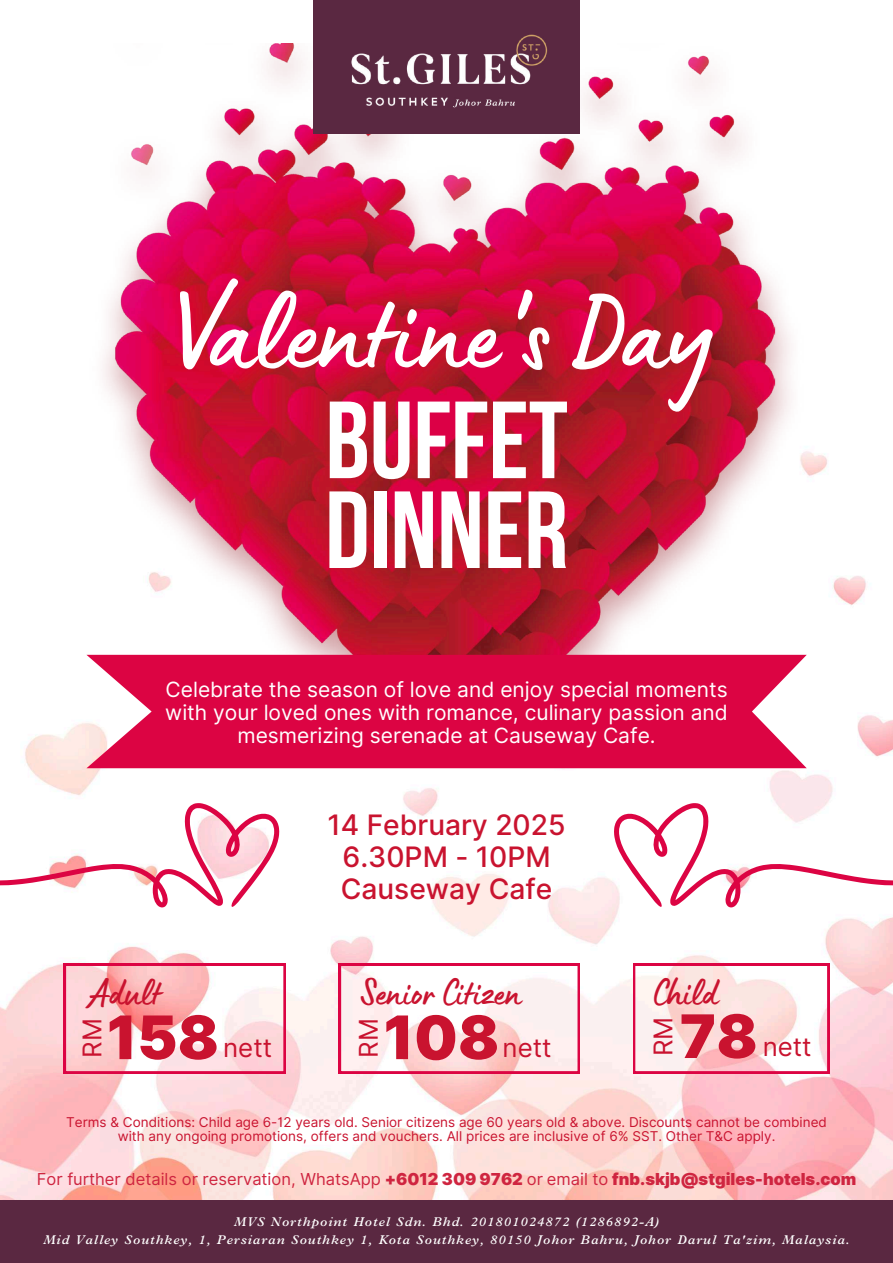
<style>
.page{position:relative;width:893px;height:1263px;background:#fff}
.page>*{position:absolute;margin:0;border:0;box-sizing:border-box;transform-origin:0 0}
.t1{font:115.65px "Lumios Marker";color:#fff}
.t2{font:700 109.43px/89.8px "Bebas Neue";color:#fff}
.t3{font:900 60px "Inter";color:#c9132f}
.t4{font:39px "Lumios Marker";color:#c9132f}
.t5{font:500 28.2px/32.1px "Inter";color:#c9132f;text-align:center}
.t6{font:25.8px "Inter";color:#c9132f}
.t7{font:21px/23.1px "Inter";color:#fff;text-align:center}
.t8{font:16.5px "Inter";color:#cf2540}
.t9{font:13.5px/14.6px "Inter";color:#c9132f;text-align:center}
.t10{font:italic 600 12.75px/17.4px "M Plantin";letter-spacing:.08em;color:#fff;text-align:center}
.s1{font-weight:900}
</style>
<div class="page">
<img style="left:0;top:451px;width:893px;height:750px">
<img style="left:89px;top:43px;width:715px;height:612px">
<svg style="left:86px;top:655px;width:720px;height:113px;background:#de1852"></svg>
<div style="left:0;top:1201px;width:893px;height:62px;background:#5a2841"></div>
<div style="left:313px;top:0;width:267px;height:133px;background:#5a2841"></div>
<img style="left:351px;top:34px;width:197px;height:74px">
<svg style="left:64px;top:964px;width:221px;height:109px"></svg>
<svg style="left:339px;top:964px;width:241px;height:109px"></svg>
<svg style="left:633px;top:964px;width:196px;height:109px"></svg>
<svg style="left:614px;top:803px;width:279px;height:104px"></svg>
<svg style="left:0;top:803px;width:279px;height:104px"></svg>
<h1 class="t1" style="left:179px;top:296px;width:537px">Valentine's Day</h1>
<h2 class="t2" style="left:325px;top:406px;width:245px">BUFFET<br>DINNER</h2>
<h3 class="t7" style="left:165px;top:677px;width:564px">Celebrate the season of love and enjoy special moments with your loved ones with romance, culinary passion and mesmerizing serenade at Causeway Cafe.</h3>
<h3 class="t4" style="left:91px;top:980px;width:71px">Adult</h3>
<h3 class="t6" style="left:77px;top:1057px;width:42px;rotate:-90deg">RM</h3>
<h3 class="t3" style="left:107px;top:1001px;width:113px">158</h3>
<h3 class="t6" style="left:223px;top:1032px;width:50px">nett</h3>
<h3 class="t5" style="left:327px;top:808px;width:239px">14 February 2025<br>6.30PM - 10PM<br>Causeway Cafe</h3>
<h3 class="t4" style="left:359px;top:980px;width:163px">Senior Citizen</h3>
<h3 class="t6" style="left:353px;top:1057px;width:42px;rotate:-90deg">RM</h3>
<h3 class="t3" style="left:384px;top:1001px;width:117px">108</h3>
<h3 class="t6" style="left:502px;top:1032px;width:50px">nett</h3>
<h3 class="t4" style="left:653px;top:980px;width:66px">Child</h3>
<h3 class="t6" style="left:648px;top:1056px;width:42px;rotate:-90deg">RM</h3>
<h3 class="t3" style="left:679px;top:1000px;width:80px">78</h3>
<h3 class="t6" style="left:762px;top:1031px;width:50px">nett</h3>
<p class="t9" style="left:66px;top:1114px;width:762px">Terms &amp; Conditions: Child age 6-12 years old. Senior citizens age 60 years old &amp; above. Discounts cannot be combined with any ongoing promotions, offers and vouchers. All prices are inclusive of 6% SST. Other T&amp;C apply.</p>
<p class="t8" style="left:37px;top:1169px;width:821px">For further details or reservation, WhatsApp <span class="s1">+6012 309 9762</span> or email to <span class="s1">fnb.skjb@stgiles-hotels.com</span></p>
<p class="t10" style="left:43px;top:1213px;width:808px">MVS Northpoint Hotel Sdn. Bhd. 201801024872 (1286892-A)<br>Mid Valley Southkey, 1, Persiaran Southkey 1, Kota Southkey, 80150 Johor Bahru, Johor Darul Ta'zim, Malaysia.</p>
</div>
